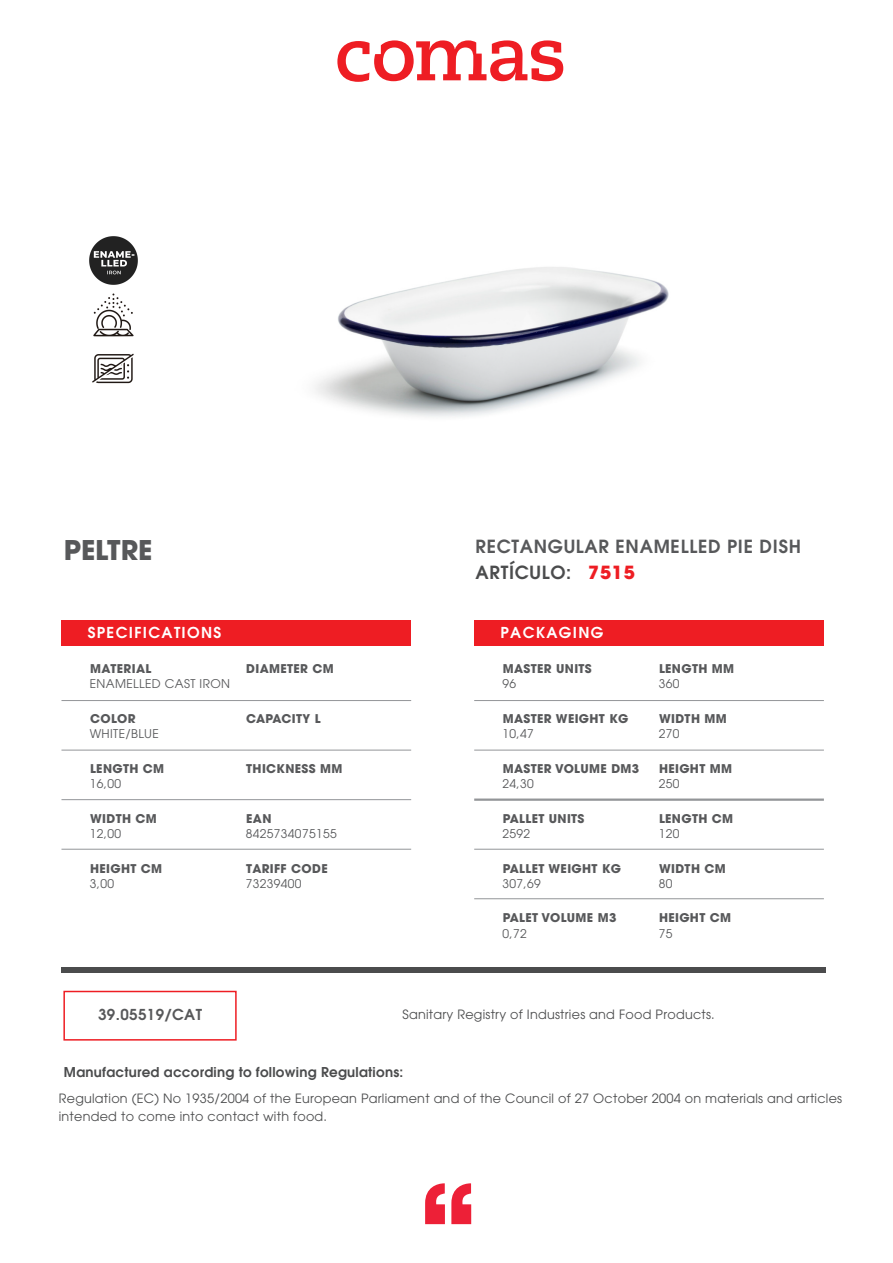
<style>
.page{position:relative;width:893px;height:1263px;background:#fff}
.page>*{position:absolute;margin:0;border:0;box-sizing:border-box;transform-origin:0 0}
.t1{font:700 27px "Avant Garde";color:#57585a}
.t2{font:600 18px/25.7px "Avant Garde";letter-spacing:.04em;color:#57585a}
.t3{font:600 15px "Avant Garde";letter-spacing:.09em;color:#fff}
.t4{font:600 15px "Avant Garde";letter-spacing:.03em;color:#57585a}
.t5{font:600 13.5px "Avant Garde";letter-spacing:.02em;color:#4b4c4d}
.t6{font:12.75px/18px "Avant Garde";letter-spacing:.02em;color:#4b4c4d}
.t7{font:700 12px "Avant Garde";letter-spacing:.03em;color:#57585a}
.t8{font:12px "Avant Garde";letter-spacing:.03em;color:#57585a}
.s1{color:#4b4c4d}
.s2{font-weight:700;color:#ee1d23}
</style>
<div class="page">
<svg style="left:425px;top:1183px;width:20px;height:41px"></svg>
<svg style="left:451px;top:1183px;width:20px;height:41px"></svg>
<svg style="left:337px;top:40px;width:226px;height:42px"></svg>
<div style="left:61px;top:620px;width:350px;height:25px;background:#ee1d23"></div>
<div style="left:61px;top:967px;width:765px;height:6px;background:#4b4c4d"></div>
<hr style="left:61px;top:700px;width:350px;height:1px;background:#939598">
<hr style="left:61px;top:750px;width:350px;height:1px;background:#939598">
<hr style="left:61px;top:799px;width:350px;height:1px;background:#939598">
<hr style="left:61px;top:849px;width:350px;height:1px;background:#939598">
<div style="left:474px;top:620px;width:350px;height:25px;background:#ee1d23"></div>
<hr style="left:474px;top:700px;width:350px;height:1px;background:#939598">
<hr style="left:474px;top:750px;width:350px;height:1px;background:#939598">
<hr style="left:474px;top:798px;width:350px;height:3px;background:#939598">
<hr style="left:474px;top:849px;width:350px;height:1px;background:#939598">
<hr style="left:474px;top:898px;width:350px;height:1px;background:#939598">
<div style="left:63px;top:991px;width:174px;height:49px;border:2px solid #ee1d23"></div>
<img style="left:89px;top:236px;width:49px;height:148px">
<img style="left:315px;top:267px;width:354px;height:150px">
<h1 class="t1" style="left:64px;top:532px;width:90px">PELTRE</h1>
<h2 class="t2" style="left:475px;top:533px;width:327px">RECTANGULAR ENAMELLED PIE DISH<br><span class="s1">ARTÍCULO:</span> <span class="s2">7515</span></h2>
<p class="t3" style="left:88px;top:623px;width:135px">SPECIFICATIONS</p>
<p class="t7" style="left:90px;top:661px;width:63px">MATERIAL</p>
<p class="t7" style="left:246px;top:661px;width:89px">DIAMETER CM</p>
<p class="t3" style="left:500px;top:623px;width:104px">PACKAGING</p>
<p class="t7" style="left:503px;top:661px;width:91px">MASTER UNITS</p>
<p class="t7" style="left:659px;top:661px;width:77px">LENGTH MM</p>
<p class="t8" style="left:90px;top:677px;width:142px">ENAMELLED CAST IRON</p>
<p class="t8" style="left:502px;top:677px;width:15px">96</p>
<p class="t8" style="left:659px;top:677px;width:22px">360</p>
<p class="t7" style="left:90px;top:711px;width:47px">COLOR</p>
<p class="t7" style="left:246px;top:711px;width:76px">CAPACITY L</p>
<p class="t7" style="left:503px;top:711px;width:127px">MASTER WEIGHT KG</p>
<p class="t7" style="left:659px;top:711px;width:69px">WIDTH MM</p>
<p class="t8" style="left:90px;top:727px;width:71px">WHITE/BLUE</p>
<p class="t8" style="left:502px;top:727px;width:33px">10,47</p>
<p class="t8" style="left:659px;top:727px;width:22px">270</p>
<p class="t7" style="left:90px;top:761px;width:76px">LENGTH CM</p>
<p class="t7" style="left:246px;top:761px;width:98px">THICKNESS MM</p>
<p class="t7" style="left:503px;top:761px;width:138px">MASTER VOLUME DM3</p>
<p class="t7" style="left:659px;top:761px;width:75px">HEIGHT MM</p>
<p class="t8" style="left:90px;top:777px;width:33px">16,00</p>
<p class="t8" style="left:90px;top:826px;width:33px">12,00</p>
<p class="t8" style="left:90px;top:876px;width:26px">3,00</p>
<p class="t7" style="left:90px;top:810px;width:68px">WIDTH CM</p>
<p class="t7" style="left:90px;top:860px;width:74px">HEIGHT CM</p>
<p class="t7" style="left:246px;top:810px;width:27px">EAN</p>
<p class="t8" style="left:246px;top:826px;width:92px">8425734075155</p>
<p class="t7" style="left:246px;top:860px;width:83px">TARIFF CODE</p>
<p class="t8" style="left:246px;top:876px;width:57px">73239400</p>
<p class="t8" style="left:502px;top:777px;width:33px">24,30</p>
<p class="t8" style="left:502px;top:826px;width:29px">2592</p>
<p class="t7" style="left:503px;top:810px;width:83px">PALLET UNITS</p>
<p class="t8" style="left:659px;top:777px;width:22px">250</p>
<p class="t7" style="left:659px;top:810px;width:76px">LENGTH CM</p>
<p class="t8" style="left:659px;top:826px;width:22px">120</p>
<p class="t7" style="left:503px;top:860px;width:120px">PALLET WEIGHT KG</p>
<p class="t7" style="left:659px;top:860px;width:68px">WIDTH CM</p>
<p class="t8" style="left:502px;top:876px;width:40px">307,69</p>
<p class="t8" style="left:502px;top:926px;width:26px">0,72</p>
<p class="t7" style="left:503px;top:910px;width:115px">PALET VOLUME M3</p>
<p class="t8" style="left:659px;top:876px;width:15px">80</p>
<p class="t7" style="left:659px;top:910px;width:74px">HEIGHT CM</p>
<p class="t8" style="left:659px;top:926px;width:15px">75</p>
<p class="t4" style="left:98px;top:1005px;width:105px">39.05519/CAT</p>
<p class="t6" style="left:402px;top:1006px;width:314px">Sanitary Registry of Industries and Food Products.</p>
<p class="t5" style="left:64px;top:1063px;width:341px">Manufactured according to following Regulations:</p>
<p class="t6" style="left:59px;top:1090px;width:785px">Regulation (EC) No 1935/2004 of the European Parliament and of the Council of 27 October 2004 on materials and articles intended to come into contact with food.</p>
</div>
